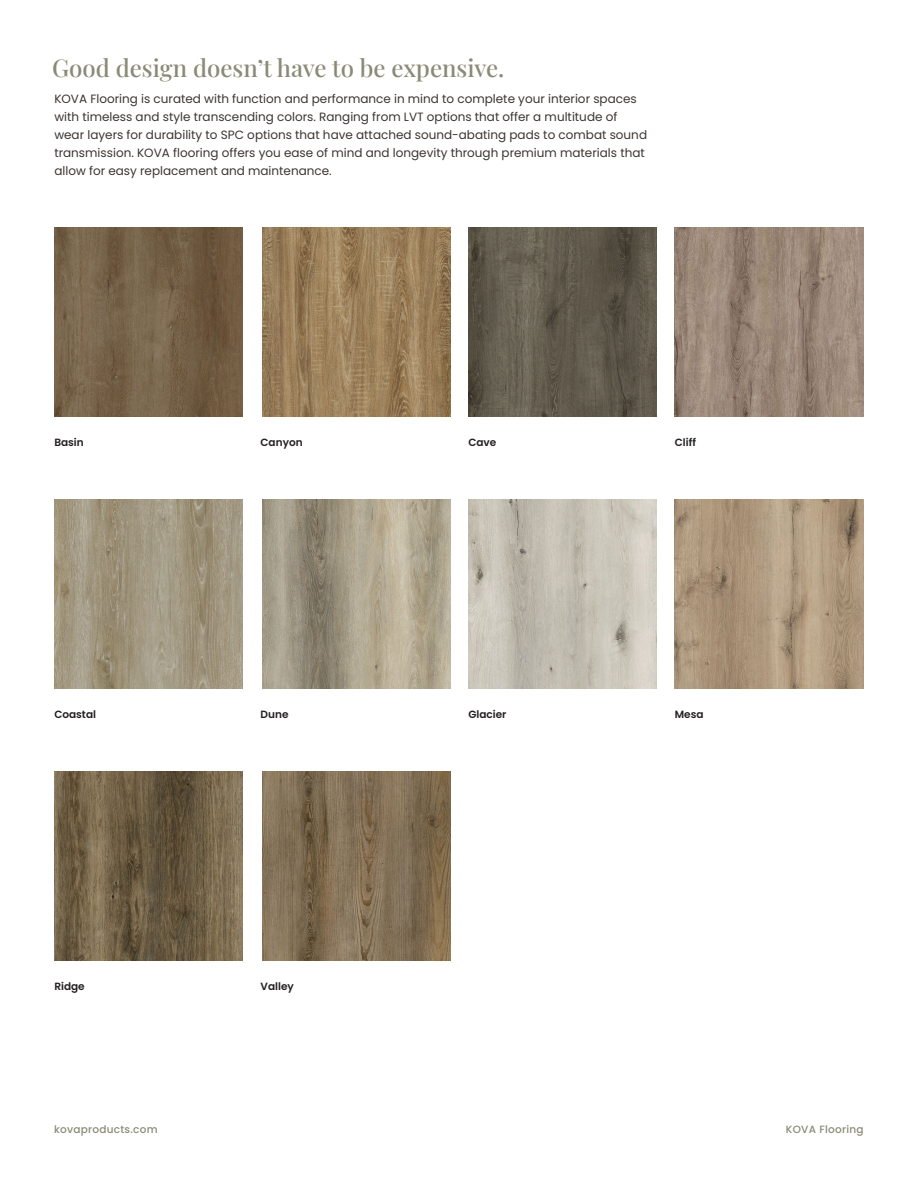
<style>
.page{position:relative;width:918px;height:1188px;background:#fff}
.page>*{position:absolute;margin:0;border:0;box-sizing:border-box;transform-origin:0 0}
.t1{font:500 24px "Playfair Display";color:#8a8a77}
.t2{font:12px/18px "Poppins";color:#3b3532}
.PRODUCT_NAME{font:600 10.5px "Poppins";color:#231f20}
.t3{font:500 10.5px "Poppins";letter-spacing:.025em;color:#8a8a77}
</style>
<div class="page">
<img style="left:54px;top:228px;width:189px;height:188px">
<img style="left:54px;top:500px;width:189px;height:188px">
<img style="left:54px;top:772px;width:189px;height:188px">
<img style="left:262px;top:228px;width:188px;height:188px">
<img style="left:262px;top:500px;width:188px;height:188px">
<img style="left:262px;top:772px;width:188px;height:188px">
<img style="left:468px;top:228px;width:189px;height:188px">
<img style="left:468px;top:500px;width:189px;height:188px">
<img style="left:675px;top:228px;width:188px;height:188px">
<img style="left:675px;top:500px;width:188px;height:188px">
<p class="t1" style="left:52px;top:50px;width:454px">Good design doesn’t have to be expensive.</p>
<p class="t2" style="left:54px;top:89px;width:594px">KOVA Flooring is curated with function and performance in mind to complete your interior spaces with timeless and style transcending colors. Ranging from LVT options that offer a multitude of wear layers for durability to SPC options that have attached sound-abating pads to combat sound transmission. KOVA flooring offers you ease of mind and longevity through premium materials that allow for easy replacement and maintenance.</p>
<p class="PRODUCT_NAME" style="left:54px;top:436px;width:31px">Basin</p>
<p class="PRODUCT_NAME" style="left:261px;top:436px;width:44px">Canyon</p>
<p class="PRODUCT_NAME" style="left:468px;top:436px;width:29px">Cave</p>
<p class="PRODUCT_NAME" style="left:675px;top:436px;width:23px">Cliff</p>
<p class="PRODUCT_NAME" style="left:54px;top:708px;width:43px">Coastal</p>
<p class="PRODUCT_NAME" style="left:261px;top:708px;width:29px">Dune</p>
<p class="PRODUCT_NAME" style="left:468px;top:708px;width:40px">Glacier</p>
<p class="PRODUCT_NAME" style="left:675px;top:708px;width:30px">Mesa</p>
<p class="PRODUCT_NAME" style="left:54px;top:980px;width:32px">Ridge</p>
<p class="PRODUCT_NAME" style="left:261px;top:981px;width:35px">Valley</p>
<p class="t3" style="left:54px;top:1123px;width:105px">kovaproducts.com</p>
<p class="t3" style="left:786px;top:1123px;width:79px">KOVA Flooring</p>
</div>
